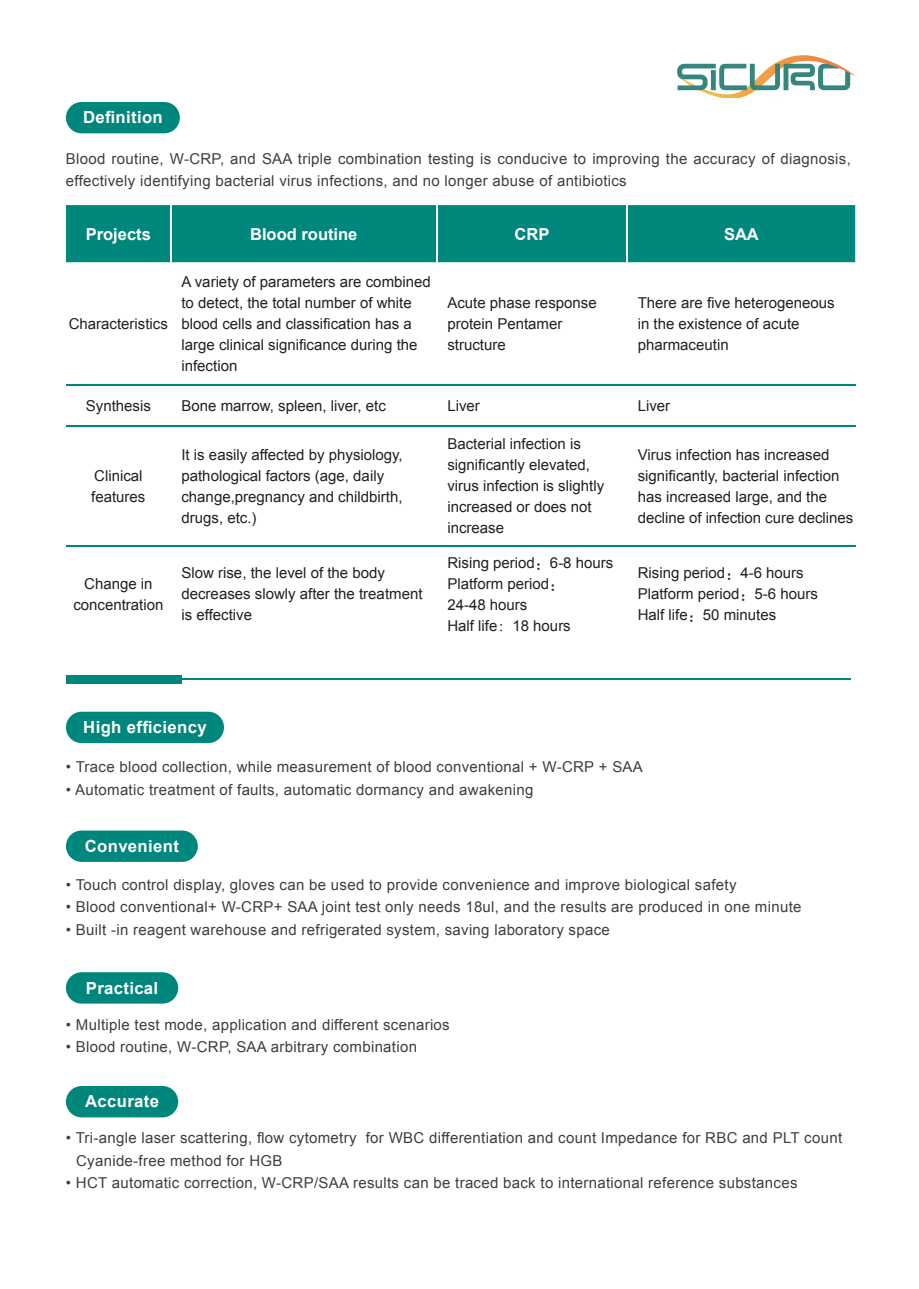
<style>
.page{position:relative;width:919px;height:1289px;background:#fff}
.page>*{position:absolute;margin:0;border:0;box-sizing:border-box;transform-origin:0 0}
.t1{font:700 16.65px "Arial";letter-spacing:.02em;color:#fff}
.t2{font:700 16.5px "Arial";color:#fff}
.t3{font:15px/21px "Arial";color:#231f20}
.t4{font:15px/22.5px "Arial";letter-spacing:.02em;color:#3e3e3f}
.s1{font-family:"FZLTHK GBK1 0"}
.s2{font-family:"Adobe Song Std";font-weight:300}
</style>
<div class="page">
<svg style="left:66px;top:675px;width:115px;height:9px"></svg>
<hr style="left:182px;top:678px;width:668px;height:2px;background:#00877d">
<img style="left:677px;top:55px;width:178px;height:43px">
<div style="left:66px;top:711px;width:158px;height:32px;background:#00877d;border-radius:16px"></div>
<div style="left:66px;top:830px;width:132px;height:31px;background:#00877d;border-radius:16px"></div>
<div style="left:66px;top:972px;width:112px;height:31px;background:#00877d;border-radius:16px"></div>
<div style="left:66px;top:1085px;width:112px;height:32px;background:#00877d;border-radius:16px"></div>
<div style="left:66px;top:102px;width:114px;height:31px;background:#00877d;border-radius:16px"></div>
<div style="left:66px;top:205px;width:789px;height:57px;background:#00877d"></div>
<hr style="left:170px;top:205px;width:1px;height:57px;background:#fff">
<hr style="left:436px;top:205px;width:1px;height:57px;background:#fff">
<hr style="left:626px;top:205px;width:1px;height:57px;background:#fff">
<hr style="left:66px;top:384px;width:105px;height:1px;background:#00877d">
<hr style="left:171px;top:384px;width:265px;height:1px;background:#00877d">
<hr style="left:436px;top:384px;width:191px;height:1px;background:#00877d">
<hr style="left:627px;top:384px;width:228px;height:1px;background:#00877d">
<hr style="left:66px;top:425px;width:105px;height:1px;background:#00877d">
<hr style="left:171px;top:425px;width:265px;height:1px;background:#00877d">
<hr style="left:436px;top:425px;width:191px;height:1px;background:#00877d">
<hr style="left:627px;top:425px;width:228px;height:1px;background:#00877d">
<hr style="left:66px;top:545px;width:105px;height:1px;background:#00877d">
<hr style="left:171px;top:545px;width:265px;height:1px;background:#00877d">
<hr style="left:436px;top:545px;width:191px;height:1px;background:#00877d">
<hr style="left:627px;top:545px;width:228px;height:1px;background:#00877d">
<p class="t1" style="left:83px;top:107px;width:81px">Definition</p>
<p class="t4" style="left:66px;top:147px;width:786px">Blood routine, W-CRP, and SAA triple combination testing is conducive to improving the accuracy of diagnosis, effectively identifying bacterial virus infections, and no longer abuse of antibiotics</p>
<p class="t2" style="left:86px;top:223px;width:67px">Projects</p>
<p class="t2" style="left:250px;top:223px;width:109px">Blood routine</p>
<p class="t2" style="left:514px;top:223px;width:36px">CRP</p>
<p class="t2" style="left:724px;top:223px;width:36px">SAA</p>
<p class="t3" style="left:69px;top:313px;width:101px">Characteristics</p>
<p class="t3" style="left:181px;top:271px;width:251px">A variety of parameters are combined to detect, the total number of white blood cells and classification has a large clinical significance during the infection</p>
<p class="t3" style="left:447px;top:292px;width:151px">Acute phase response protein Pentamer structure</p>
<p class="t3" style="left:637px;top:292px;width:198px">There are five heterogeneous in the existence of acute pharmaceutin</p>
<p class="t3" style="left:86px;top:395px;width:67px">Synthesis</p>
<p class="t3" style="left:181px;top:395px;width:206px">Bone marrow, spleen, liver, etc</p>
<p class="t3" style="left:447px;top:395px;width:34px">Liver</p>
<p class="t3" style="left:637px;top:395px;width:34px">Liver</p>
<p class="t3" style="left:91px;top:465px;width:56px">Clinical features</p>
<p class="t3" style="left:181px;top:444px;width:223px">It is easily affected by physiology, pathological factors (age, daily change,pregnancy and childbirth, drugs, etc.)</p>
<p class="t3" style="left:447px;top:433px;width:158px">Bacterial infection is significantly elevated, virus infection is slightly increased or does not increase</p>
<p class="t3" style="left:637px;top:444px;width:217px">Virus infection has increased significantly, bacterial infection has increased large, and the decline of infection cure declines</p>
<p class="t3" style="left:73px;top:573px;width:92px;text-align:center">Change in concentration</p>
<p class="t3" style="left:181px;top:563px;width:242px">Slow rise, the level of the body decreases slowly after the treatment is effective</p>
<p class="t3" style="left:447px;top:552px;width:167px">Rising period<span class="s1">：</span>6-8 hours<br>Platform period<span class="s1">：<br></span>24-48 hours<br>Half life<span class="s2">：</span>18 hours</p>
<p class="t3" style="left:637px;top:563px;width:182px">Rising period<span class="s1">：</span>4-6 hours<br>Platform period<span class="s1">：</span>5-6 hours<br>Half life<span class="s1">：</span>50 minutes</p>
<p class="t1" style="left:83px;top:716px;width:125px">High efficiency</p>
<p class="t4" style="left:66px;top:756px;width:578px">• Trace blood collection, while measurement of blood conventional + W-CRP + SAA</p>
<p class="t4" style="left:66px;top:778px;width:469px">• Automatic treatment of faults, automatic dormancy and awakening</p>
<p class="t1" style="left:85px;top:835px;width:96px">Convenient</p>
<p class="t4" style="left:66px;top:873px;width:672px">• Touch control display, gloves can be used to provide convenience and improve biological safety</p>
<p class="t4" style="left:66px;top:896px;width:737px">• Blood conventional+ W-CRP+ SAA joint test only needs 18ul, and the results are produced in one minute</p>
<p class="t4" style="left:66px;top:918px;width:545px">• Built -in reagent warehouse and refrigerated system, saving laboratory space</p>
<p class="t1" style="left:86px;top:976px;width:74px">Practical</p>
<p class="t4" style="left:66px;top:1013px;width:385px">• Multiple test mode, application and different scenarios</p>
<p class="t4" style="left:66px;top:1035px;width:352px">• Blood routine, W-CRP, SAA arbitrary combination</p>
<p class="t1" style="left:85px;top:1090px;width:75px">Accurate</p>
<p class="t4" style="left:76px;top:1126px;width:767px;text-indent:-10px">• Tri-angle laser scattering, flow cytometry for WBC differentiation and count Impedance for RBC and PLT count<br>Cyanide-free method for HGB</p>
<p class="t4" style="left:66px;top:1171px;width:733px">• HCT automatic correction, W-CRP/SAA results can be traced back to international reference substances</p>
</div>
